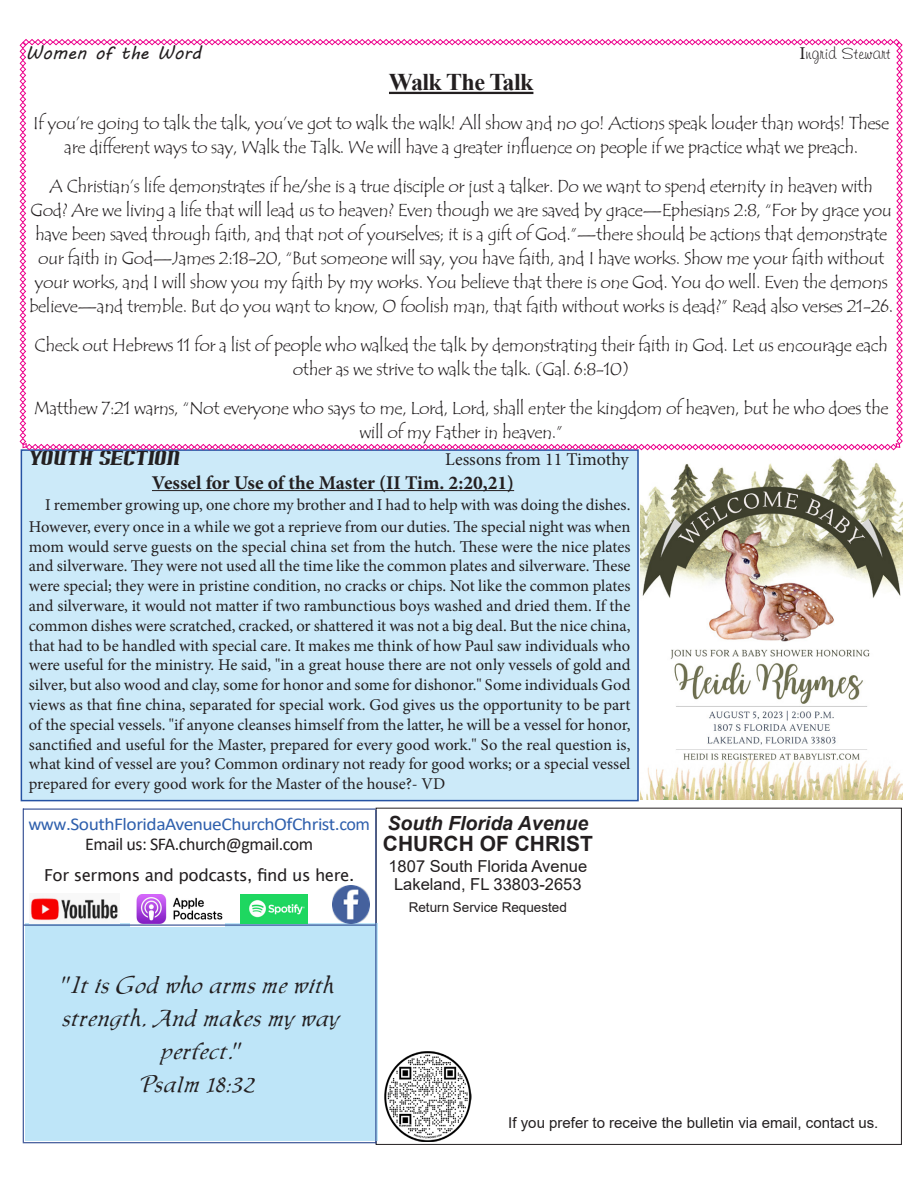
<style>
.page{position:relative;width:918px;height:1188px;background:#fff}
.page>*{position:absolute;margin:0;border:0;box-sizing:border-box;transform-origin:0 0}
.t1{font:700 24px "Times New Roman";letter-spacing:-.025em;color:#231f20}
.t2{font:23.1px/33px "Chaucer";letter-spacing:.01em;color:#231f20;text-align:center}
.t3{font:700 21px "Arial";color:#231f20}
.t4{font:700 19.5px "Minion Pro";color:#231f20}
.t5{font:italic 700 19.5px "Arial";color:#231f20}
.t6{font:18px/24px "Tempus Sans ITC";letter-spacing:-.025em;color:#231f20;text-align:center}
.t7{font:18px "Calibri";letter-spacing:-.025em;color:#2f60ad}
.t8{font:18px "Calibri";letter-spacing:-.025em;color:#231f20}
.t9{font:18px "Minion Pro";letter-spacing:-.005em;color:#231f20}
.t10{font:18px "MV Boli";color:#231f20}
.t11{font:18px "Freehand 591 BT Regular A";color:#231f20}
.t12{font:18px "Arnprior";color:#231f20}
.t13{font:16.5px/19.8px "Minion Pro";letter-spacing:-.005em;color:#231f20;text-align:right}
.t14{font:16.5px "Arial";color:#231f20}
.t15{font:16.5px "Lucida Sans Unicode";letter-spacing:-.025em;color:#231f20}
.t16{font:15px "Arial";color:#231f20}
.t17{font:13.5px "Arial";color:#231f20}
.s1{font-family:"Minion Pro"}
</style>
<div class="page">
<hr style="left:23px;top:809px;width:353px;height:1px;background:#153382">
<div style="left:25px;top:923px;width:353px;height:218px;background:#bee5f8"></div>
<hr style="left:23px;top:808px;width:1px;height:334px;background:#153382">
<img style="left:384px;top:1051px;width:88px;height:90px">
<hr style="left:23px;top:1142px;width:353px;height:1px;background:#153382">
<img style="left:131px;top:894px;width:94px;height:31px">
<img style="left:241px;top:894px;width:66px;height:29px">
<img style="left:29px;top:897px;width:90px;height:27px">
<img style="left:333px;top:885px;width:36px;height:38px">
<hr style="left:24px;top:925px;width:351px;height:1px;background:#153382">
<hr style="left:376px;top:810px;width:1px;height:334px;background:#153382">
<div style="left:21px;top:450px;width:617px;height:351px;background:#cceaf9"></div>
<hr style="left:152px;top:490px;width:362px;height:1px;background:#231f20">
<div style="left:21px;top:449px;width:618px;height:352px;border:2px solid #2552a3"></div>
<svg style="left:20px;top:39px;width:883px;height:411px"></svg>
<img style="left:640px;top:457px;width:262px;height:342px">
<p class="t10" style="left:26px;top:40px;width:177px">Women of the Word</p>
<p class="t11" style="left:799px;top:41px;width:93px"><span class="s1">I</span>ngrid Stewart</p>
<p class="t1" style="left:389px;top:65px;width:146px">Walk The Talk</p>
<p class="t6" style="left:33px;top:112px;width:857px">If you’re going to talk the talk, you’ve got to walk the walk! All show and no go! Actions speak louder than words! These are different ways to say, Walk the Talk. We will have a greater influence on people if we practice what we preach.</p>
<p class="t6" style="left:29px;top:175px;width:866px">A Christian’s life demonstrates if he/she is a true disciple or just a talker. Do we want to spend eternity in heaven with God? Are we living a life that will lead us to heaven? Even though we are saved by grace—Ephesians 2:8, “For by grace you have been saved through faith, and that not of yourselves; it is a gift of God.”—there should be actions that demonstrate our faith in God—James 2:18-20, “But someone will say, you have faith, and I have works. Show me your faith without your works, and I will show you my faith by my works. You believe that there is one God. You do well. Even the demons believe—and tremble. But do you want to know, O foolish man, that faith without works is dead?” Read also verses 21-26.</p>
<p class="t6" style="left:35px;top:334px;width:855px">Check out Hebrews 11 for a list of people who walked the talk by demonstrating their faith in God. Let us encourage each other as we strive to walk the talk. (Gal. 6:8-10)</p>
<p class="t6" style="left:34px;top:397px;width:856px">Matthew 7:21 warns, “Not everyone who says to me, Lord, Lord, shall enter the kingdom of heaven, but he who does the will of my Father in heaven.”</p>
<p class="t12" style="left:29px;top:445px;width:152px">YOUTH SECTION</p>
<p class="t9" style="left:445px;top:447px;width:185px">Lessons from 11 Timothy</p>
<p class="t4" style="left:152px;top:469px;width:364px">Vessel for Use of the Master (II Tim. 2:20,21)</p>
<p class="t13" style="left:29px;top:494px;width:603px;line-height:21.6px">I remember growing up, one chore my brother and I had to help with was doing the dishes.<br>However, every once in a while we got a reprieve from our duties. The special night was when</p>
<p class="t13" style="left:29px;top:537px;width:603px;text-align:justify">mom would serve guests on the special china set from the hutch. These were the nice plates and silverware. They were not used all the time like the common plates and silverware. These were special; they were in pristine condition, no cracks or chips. Not like the common plates and silverware, it would not matter if two rambunctious boys washed and dried them. If the common dishes were scratched, cracked, or shattered it was not a big deal. But the nice china, that had to be handled with special care. It makes me think of how Paul saw individuals who were useful for the ministry. He said, "in a great house there are not only vessels of gold and silver, but also wood and clay, some for honor and some for dishonor." Some individuals God views as that fine china, separated for special work. God gives us the opportunity to be part of the special vessels. "if anyone cleanses himself from the latter, he will be a vessel for honor, sanctified and useful for the Master, prepared for every good work." So the real question is, what kind of vessel are you? Common ordinary not ready for good works; or a special vessel prepared for every good work for the Master of the house?- VD</p>
<p class="t7" style="left:28px;top:812px;width:343px">www.SouthFloridaAvenueChurchOfChrist.com</p>
<p class="t8" style="left:85px;top:831px;width:230px">Email us: SFA.church@gmail.com</p>
<p class="t15" style="left:44px;top:862px;width:312px">For sermons and podcasts, find us here.</p>
<p class="t5" style="left:387px;top:810px;width:202px">South Florida Avenue</p>
<p class="t3" style="left:383px;top:828px;width:211px">CHURCH OF CHRIST</p>
<p class="t14" style="left:388px;top:854px;width:200px">1807 South Florida Avenue</p>
<p class="t14" style="left:394px;top:872px;width:189px">Lakeland, FL 33803-2653</p>
<p class="t17" style="left:409px;top:898px;width:160px">Return Service Requested</p>
<p class="t2" style="left:61px;top:968px;width:280px">"It is God who arms me with strength, And makes my way perfect."</p>
<p class="t2" style="left:141px;top:1067px;width:116px">Psalm 18:32</p>
<p class="t16" style="left:508px;top:1112px;width:372px">If you prefer to receive the bulletin via email, contact us.</p>
</div>
